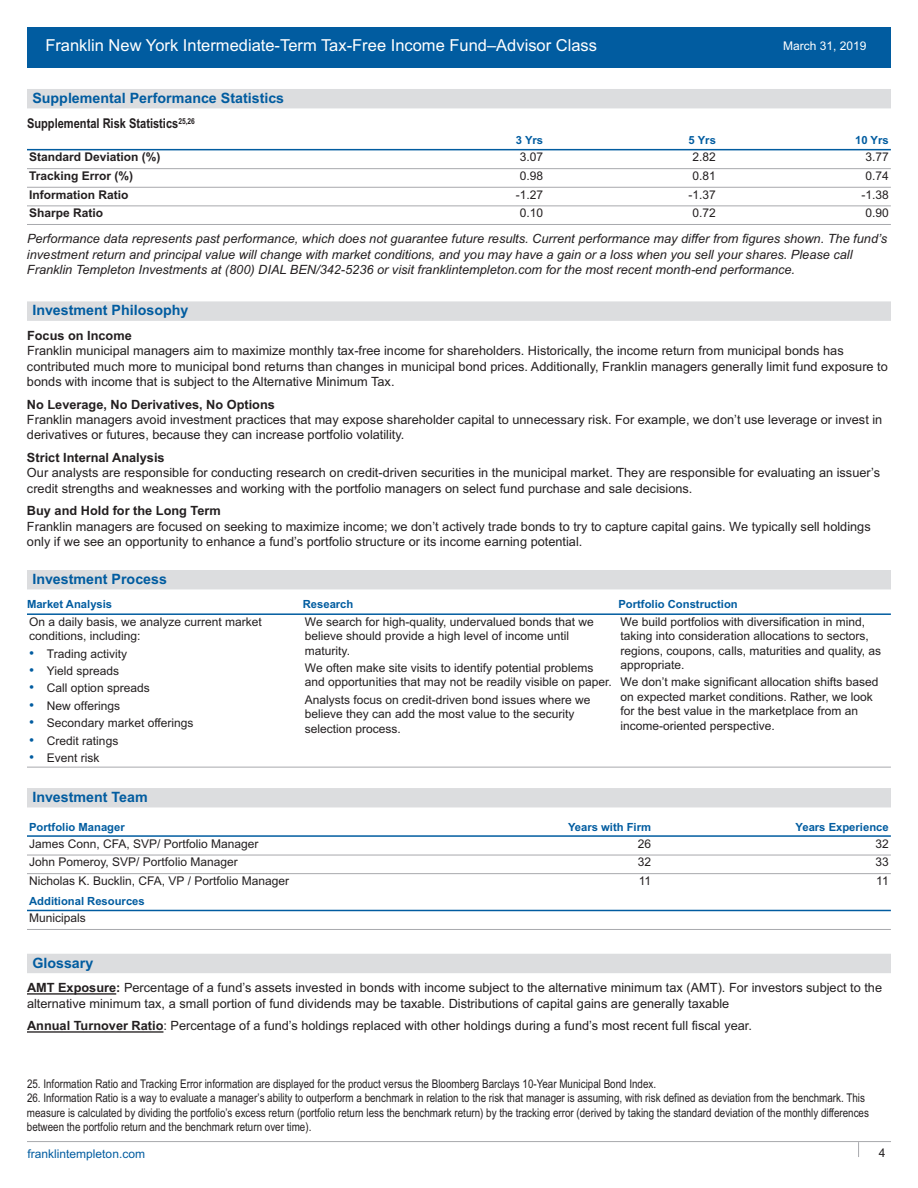
<style>
.page{position:relative;width:918px;height:1188px;background:#fff}
.page>*{position:absolute;margin:0;border:0;box-sizing:border-box;transform-origin:0 0}
.t1{font:16.5px "Arial";color:#fff}
.t2{font:700 14.25px "Arial";color:#015ca0}
.t3{font:700 13.5px "Arial Narrow";color:#231f20}
.t4{font:12.75px/15.3px "Arial";color:#231f20}
.t5{font:italic 12.75px/15.3px "Arial";color:#231f20}
.t6{font:700 12.75px "Arial";color:#231f20}
.t7{font:12px/14.4px "Arial";color:#231f20}
.t8{font:12px/14.5px "Arial Narrow";color:#231f20}
.t9{font:700 12px "Arial";color:#231f20}
.t10{font:12px "Arial";color:#015ca0}
.t11{font:12px "Arial";color:#fff}
.t12{font:700 11.25px "Arial";color:#015ca0}
.s1{font-size:14.4px;color:#015ca0}
.s2{font-weight:700}
</style>
<div class="page">
<div style="left:27px;top:27px;width:864px;height:40px;background:#015ca0"></div>
<div style="left:27px;top:89px;width:864px;height:19px;background:#dcdddf"></div>
<div style="left:27px;top:301px;width:864px;height:20px;background:#dcdddf"></div>
<div style="left:27px;top:570px;width:864px;height:19px;background:#dcdddf"></div>
<div style="left:27px;top:788px;width:864px;height:19px;background:#dcdddf"></div>
<div style="left:27px;top:954px;width:864px;height:19px;background:#dcdddf"></div>
<hr style="left:27px;top:993px;width:89px;height:2px;background:#231f20">
<hr style="left:27px;top:1031px;width:136px;height:2px;background:#231f20">
<hr style="left:27px;top:149px;width:864px;height:1px;background:#015ca0">
<hr style="left:27px;top:168px;width:864px;height:1px;background:#a8a9ad">
<hr style="left:27px;top:187px;width:864px;height:1px;background:#a8a9ad">
<hr style="left:27px;top:206px;width:864px;height:1px;background:#a8a9ad">
<hr style="left:27px;top:224px;width:864px;height:1px;background:#a8a9ad">
<hr style="left:27px;top:613px;width:864px;height:2px;background:#015ca0">
<hr style="left:27px;top:767px;width:864px;height:1px;background:#a8a9ad">
<hr style="left:27px;top:835px;width:864px;height:2px;background:#015ca0">
<hr style="left:27px;top:855px;width:864px;height:1px;background:#a8a9ad">
<hr style="left:27px;top:873px;width:864px;height:1px;background:#a8a9ad">
<hr style="left:27px;top:910px;width:864px;height:1px;background:#015ca0">
<hr style="left:27px;top:929px;width:864px;height:1px;background:#a8a9ad">
<hr style="left:27px;top:1141px;width:864px;height:1px;background:#a8a9ad">
<svg style="left:858px;top:1142px;width:1px;height:15px"></svg>
<p class="t1" style="left:45px;top:36px;width:553px">Franklin New York Intermediate-Term Tax-Free Income Fund–Advisor Class</p>
<p class="t2" style="left:32px;top:90px;width:253px">Supplemental Performance Statistics</p>
<p class="t3" style="left:27px;top:116px;width:169px">Supplemental Risk Statistics<sup>25,26</sup></p>
<p class="t11" style="left:783px;top:39px;width:85px">March 31, 2019</p>
<p class="t12" style="left:516px;top:134px;width:29px">3 Yrs</p>
<p class="t12" style="left:689px;top:134px;width:29px">5 Yrs</p>
<p class="t12" style="left:855px;top:134px;width:35px">10 Yrs</p>
<p class="t9" style="left:29px;top:150px;width:133px">Standard Deviation (%)</p>
<p class="t7" style="left:520px;top:150px;width:25px">3.07</p>
<p class="t7" style="left:693px;top:150px;width:25px">2.82</p>
<p class="t7" style="left:865px;top:150px;width:25px">3.77</p>
<p class="t9" style="left:29px;top:169px;width:106px">Tracking Error (%)</p>
<p class="t7" style="left:520px;top:169px;width:25px">0.98</p>
<p class="t7" style="left:693px;top:169px;width:25px">0.81</p>
<p class="t7" style="left:865px;top:169px;width:25px">0.74</p>
<p class="t9" style="left:29px;top:187px;width:101px">Information Ratio</p>
<p class="t7" style="left:516px;top:187px;width:29px">-1.27</p>
<p class="t7" style="left:689px;top:187px;width:29px">-1.37</p>
<p class="t7" style="left:861px;top:187px;width:29px">-1.38</p>
<p class="t9" style="left:29px;top:206px;width:76px">Sharpe Ratio</p>
<p class="t7" style="left:520px;top:206px;width:25px">0.10</p>
<p class="t7" style="left:693px;top:206px;width:25px">0.72</p>
<p class="t7" style="left:865px;top:206px;width:25px">0.90</p>
<p class="t5" style="left:27px;top:231px;width:862px">Performance data represents past performance, which does not guarantee future results. Current performance may differ from figures shown. The fund’s investment return and principal value will change with market conditions, and you may have a gain or a loss when you sell your shares. Please call<br>Franklin Templeton Investments at (800) DIAL BEN/342-5236 or visit franklintempleton.com for the most recent month-end performance.</p>
<p class="t2" style="left:32px;top:302px;width:157px">Investment Philosophy</p>
<p class="t6" style="left:27px;top:328px;width:106px">Focus on Income</p>
<p class="t4" style="left:27px;top:343px;width:862px">Franklin municipal managers aim to maximize monthly tax-free income for shareholders. Historically, the income return from municipal bonds has contributed much more to municipal bond returns than changes in municipal bond prices. Additionally, Franklin managers generally limit fund exposure to bonds with income that is subject to the Alternative Minimum Tax.</p>
<p class="t6" style="left:27px;top:397px;width:249px">No Leverage, No Derivatives, No Options</p>
<p class="t4" style="left:27px;top:412px;width:857px">Franklin managers avoid investment practices that may expose shareholder capital to unnecessary risk. For example, we don’t use leverage or invest in derivatives or futures, because they can increase portfolio volatility.</p>
<p class="t6" style="left:27px;top:450px;width:139px">Strict Internal Analysis</p>
<p class="t4" style="left:27px;top:465px;width:855px">Our analysts are responsible for conducting research on credit-driven securities in the municipal market. They are responsible for evaluating an issuer’s credit strengths and weaknesses and working with the portfolio managers on select fund purchase and sale decisions.</p>
<p class="t6" style="left:27px;top:504px;width:195px">Buy and Hold for the Long Term</p>
<p class="t4" style="left:27px;top:519px;width:845px">Franklin managers are focused on seeking to maximize income; we don’t actively trade bonds to try to capture capital gains. We typically sell holdings only if we see an opportunity to enhance a fund’s portfolio structure or its income earning potential.</p>
<p class="t2" style="left:32px;top:571px;width:136px">Investment Process</p>
<p class="t12" style="left:27px;top:597px;width:87px">Market Analysis</p>
<p class="t12" style="left:303px;top:597px;width:52px">Research</p>
<p class="t12" style="left:618px;top:597px;width:121px">Portfolio Construction</p>
<p class="t7" style="left:29px;top:615px;width:234px">On a daily basis, we analyze current market conditions, including:</p>
<p class="t7" style="left:29px;top:646px;width:100px"><span class="s1">•</span> Trading activity</p>
<p class="t7" style="left:29px;top:664px;width:92px"><span class="s1">•</span> Yield spreads</p>
<p class="t7" style="left:29px;top:681px;width:122px"><span class="s1">•</span> Call option spreads</p>
<p class="t7" style="left:29px;top:699px;width:92px"><span class="s1">•</span> New offerings</p>
<p class="t7" style="left:29px;top:716px;width:166px"><span class="s1">•</span> Secondary market offerings</p>
<p class="t7" style="left:29px;top:733px;width:91px"><span class="s1">•</span> Credit ratings</p>
<p class="t7" style="left:29px;top:751px;width:72px"><span class="s1">•</span> Event risk</p>
<p class="t7" style="left:305px;top:615px;width:291px">We search for high-quality, undervalued bonds that we believe should provide a high level of income until maturity.</p>
<p class="t7" style="left:305px;top:661px;width:308px">We often make site visits to identify potential problems and opportunities that may not be readily visible on paper.</p>
<p class="t7" style="left:305px;top:693px;width:287px">Analysts focus on credit-driven bond issues where we believe they can add the most value to the security selection process.</p>
<p class="t7" style="left:621px;top:615px;width:262px">We build portfolios with diversification in mind, taking into consideration allocations to sectors, regions, coupons, calls, maturities and quality, as appropriate.</p>
<p class="t7" style="left:621px;top:675px;width:259px">We don’t make significant allocation shifts based on expected market conditions. Rather, we look for the best value in the marketplace from an income-oriented perspective.</p>
<p class="t2" style="left:32px;top:789px;width:117px">Investment Team</p>
<p class="t12" style="left:29px;top:820px;width:97px">Portfolio Manager</p>
<p class="t12" style="left:568px;top:820px;width:85px">Years with Firm</p>
<p class="t12" style="left:796px;top:820px;width:95px">Years Experience</p>
<p class="t7" style="left:29px;top:836px;width:231px">James Conn, CFA, SVP/ Portfolio Manager</p>
<p class="t7" style="left:638px;top:836px;width:15px">26</p>
<p class="t7" style="left:875px;top:836px;width:15px">32</p>
<p class="t7" style="left:29px;top:855px;width:210px">John Pomeroy, SVP/ Portfolio Manager</p>
<p class="t7" style="left:638px;top:855px;width:15px">32</p>
<p class="t7" style="left:875px;top:855px;width:15px">33</p>
<p class="t7" style="left:29px;top:874px;width:261px">Nicholas K. Bucklin, CFA, VP / Portfolio Manager</p>
<p class="t7" style="left:639px;top:874px;width:14px">11</p>
<p class="t7" style="left:876px;top:874px;width:14px">11</p>
<p class="t12" style="left:29px;top:895px;width:117px">Additional Resources</p>
<p class="t7" style="left:29px;top:911px;width:58px">Municipals</p>
<p class="t2" style="left:32px;top:955px;width:62px">Glossary</p>
<p class="t4" style="left:27px;top:980px;width:857px"><span class="s2">AMT Exposure:</span> Percentage of a fund’s assets invested in bonds with income subject to the alternative minimum tax (AMT). For investors subject to the alternative minimum tax, a small portion of fund dividends may be taxable. Distributions of capital gains are generally taxable</p>
<p class="t4" style="left:27px;top:1018px;width:726px"><span class="s2">Annual Turnover Ratio</span>: Percentage of a fund’s holdings replaced with other holdings during a fund’s most recent full fiscal year.</p>
<p class="t8" style="left:27px;top:1076px;width:631px">25. Information Ratio and Tracking Error information are displayed for the product versus the Bloomberg Barclays 10-Year Municipal Bond Index.</p>
<p class="t8" style="left:27px;top:1091px;width:844px">26. Information Ratio is a way to evaluate a manager’s ability to outperform a benchmark in relation to the risk that manager is assuming, with risk defined as deviation from the benchmark. This measure is calculated by dividing the portfolio’s excess return (portfolio return less the benchmark return) by the tracking error (derived by taking the standard deviation of the monthly differences between the portfolio return and the benchmark return over time).</p>
<p class="t10" style="left:28px;top:1147px;width:119px">franklintempleton.com</p>
<p class="t7" style="left:879px;top:1146px;width:8px">4</p>
</div>
